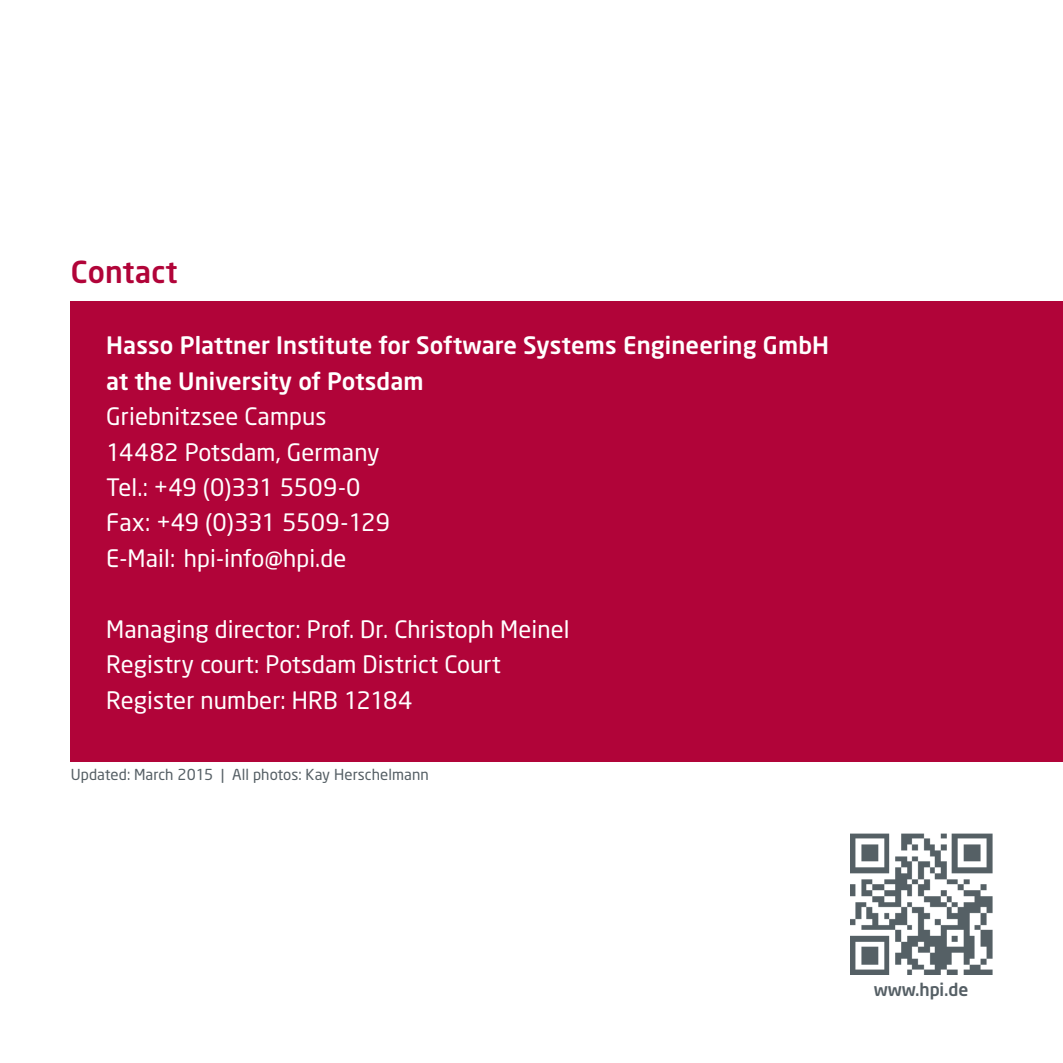
<style>
.page{position:relative;width:1063px;height:1063px;background:#fff}
.page>*{position:absolute;margin:0;border:0;box-sizing:border-box;transform-origin:0 0}
.Headline_innen{font:500 30px "Neo Sans";letter-spacing:.005em;color:#b10439}
.Bildunterschrift__Co{font:23.75px "Neo Sans";letter-spacing:.005em;color:#fff}
.Bildunterschrift__Co-2{font:500 23.75px "Neo Sans";letter-spacing:.005em;color:#fff}
.Bildunterschrift__Co-3{font:23.75px "Neo Sans";letter-spacing:-.015em;color:#fff}
.t1{font:500 17.5px "Neo Sans";letter-spacing:-.005em;color:#555f65}
.Fotocredit{font:15px "Neo Sans";letter-spacing:.005em;color:#555f65}
</style>
<div class="page">
<div style="left:71px;top:301px;width:992px;height:461px;background:#b10439"></div>
<img style="left:851px;top:833px;width:141px;height:141px">
<p class="Headline_innen" style="left:71px;top:253px;width:108px">Contact</p>
<p class="Bildunterschrift__Co-2" style="left:106px;top:331px;width:724px">Hasso Plattner Institute for Software Systems Engineering GmbH</p>
<p class="Bildunterschrift__Co-2" style="left:106px;top:366px;width:319px">at the University of Potsdam</p>
<p class="Bildunterschrift__Co" style="left:106px;top:402px;width:222px">Griebnitzsee Campus</p>
<p class="Bildunterschrift__Co" style="left:106px;top:437px;width:275px">14482 Potsdam, Germany</p>
<p class="Bildunterschrift__Co-3" style="left:106px;top:473px;width:256px">Tel.: +49 (0)331 5509-0</p>
<p class="Bildunterschrift__Co" style="left:106px;top:508px;width:285px">Fax: +49 (0)331 5509-129</p>
<p class="Bildunterschrift__Co" style="left:106px;top:544px;width:242px">E-Mail: hpi-info@hpi.de</p>
<p class="Bildunterschrift__Co" style="left:106px;top:615px;width:465px">Managing director: Prof. Dr. Christoph Meinel</p>
<p class="Bildunterschrift__Co" style="left:106px;top:650px;width:396px">Registry court: Potsdam District Court</p>
<p class="Bildunterschrift__Co" style="left:106px;top:685px;width:308px">Register number: HRB 12184</p>
<p class="Fotocredit" style="left:71px;top:765px;width:360px">Updated: March 2015 | All photos: Kay Herschelmann</p>
<p class="t1" style="left:874px;top:979px;width:96px">www.hpi.de</p>
</div>
